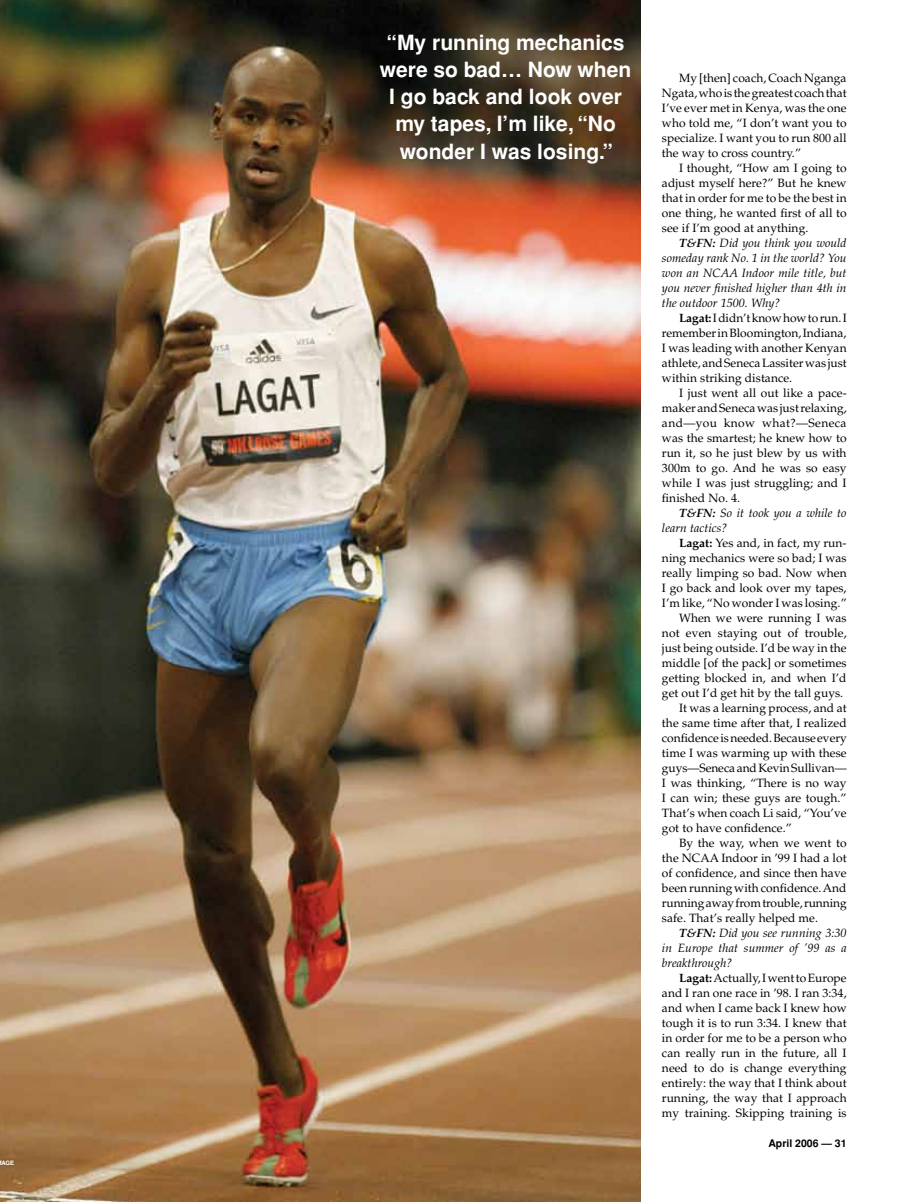
<style>
.page{position:relative;width:919px;height:1202px;background:#fff}
.page>*{position:absolute;margin:0;border:0;box-sizing:border-box;transform-origin:0 0}
.t1{font:700 21px/27.3px "Helvetica";color:#fff;text-align:center}
.t2{font:12px/15px "Palatino";letter-spacing:.005em;color:#000;text-align:justify}
.t3{font:italic 12px/15px "Palatino";letter-spacing:.005em;color:#000;text-align:justify}
.t4{font:700 10.5px "Helvetica";color:#000}
.t5{font:700 6px "Helvetica";color:#fff}
.s1{font-weight:700}
</style>
<div class="page">
<img style="left:0;top:0;width:640px;height:1201px">
<p class="t5" style="left:1px;top:1159px;width:14px">AGE</p>
<h1 class="t1" style="left:380px;top:28px;width:253px">“My running mechanics were so bad… Now when<br>I go back and look over my tapes, I’m like, “No wonder I was losing.”</h1>
<p class="t2" style="left:662px;top:70px;width:186px;text-indent:17px">My [then] coach, Coach Nganga Ngata, who is the greatest coach that I’ve ever met in Kenya, was the one who told me, “I don’t want you to specialize. I want you to run 800 all the way to cross country.”</p>
<p class="t2" style="left:662px;top:160px;width:186px;text-indent:17px">I thought, “How am I going to adjust myself here?” But he knew that in order for me to be the best in one thing, he wanted first of all to see if I’m good at anything.</p>
<p class="t3" style="left:662px;top:235px;width:186px;text-indent:17px"><span class="s1">T&amp;FN:</span> Did you think you would someday rank No. 1 in the world? You won an NCAA Indoor mile title, but you never finished higher than 4th in the outdoor 1500. Why?</p>
<p class="t2" style="left:662px;top:310px;width:186px;text-indent:17px"><span class="s1">Lagat:</span> I didn’t know how to run. I remember in Bloomington, Indiana, I was leading with another Kenyan athlete, and Seneca Lassiter was just within striking distance.</p>
<p class="t2" style="left:662px;top:385px;width:186px;text-indent:17px">I just went all out like a pace&shy;maker and Seneca was just relaxing, and—you know what?—Seneca was the smartest; he knew how to run it, so he just blew by us with 300m to go. And he was so easy while I was just struggling; and I finished No. 4.</p>
<p class="t3" style="left:662px;top:505px;width:186px;text-indent:17px"><span class="s1">T&amp;FN:</span> So it took you a while to learn tactics?</p>
<p class="t2" style="left:679px;top:535px;width:169px"><span class="s1">Lagat:</span> Yes and, in fact, my run-</p>
<p class="t2" style="left:662px;top:550px;width:186px">ning mechanics were so bad; I was</p>
<p class="t2" style="left:662px;top:565px;width:186px">really limping so bad. Now when</p>
<p class="t2" style="left:662px;top:580px;width:186px">I go back and look over my tapes,</p>
<p class="t2" style="left:662px;top:595px;width:186px">I’m like, “No wonder I was losing.”</p>
<p class="t2" style="left:679px;top:610px;width:169px">When we were running I was</p>
<p class="t2" style="left:662px;top:625px;width:186px">not even staying out of trouble,</p>
<p class="t2" style="left:662px;top:640px;width:186px">just being outside. I’d be way in the</p>
<p class="t2" style="left:662px;top:655px;width:186px">middle [of the pack] or sometimes</p>
<p class="t2" style="left:662px;top:670px;width:186px">getting blocked in, and when I’d</p>
<p class="t2" style="left:662px;top:685px;width:183px">get out I’d get hit by the tall guys.</p>
<p class="t2" style="left:679px;top:700px;width:169px">It was a learning process, and at</p>
<p class="t2" style="left:662px;top:715px;width:186px">the same time after that, I realized</p>
<p class="t2" style="left:662px;top:730px;width:186px">confidence is needed. Because every</p>
<p class="t2" style="left:662px;top:745px;width:186px">time I was warming up with these</p>
<p class="t2" style="left:662px;top:760px;width:186px">guys—Seneca and Kevin Sullivan—</p>
<p class="t2" style="left:662px;top:775px;width:186px">I was thinking, “There is no way</p>
<p class="t2" style="left:662px;top:790px;width:186px">I can win; these guys are tough.”</p>
<p class="t2" style="left:662px;top:805px;width:186px">That’s when coach Li said, “You’ve</p>
<p class="t2" style="left:662px;top:820px;width:131px">got to have confidence.”</p>
<p class="t2" style="left:679px;top:835px;width:169px">By the way, when we went to</p>
<p class="t2" style="left:662px;top:850px;width:186px">the NCAA Indoor in ’99 I had a lot</p>
<p class="t2" style="left:662px;top:865px;width:186px">of confidence, and since then have</p>
<p class="t2" style="left:662px;top:880px;width:186px">been running with confidence. And</p>
<p class="t2" style="left:662px;top:895px;width:186px">running away from trouble, running</p>
<p class="t2" style="left:662px;top:910px;width:158px">safe. That’s really helped me.</p>
<p class="t3" style="left:679px;top:925px;width:169px"><span class="s1">T&amp;FN:</span> Did you see running 3:30</p>
<p class="t3" style="left:662px;top:940px;width:186px">in Europe that summer of ’99 as a</p>
<p class="t3" style="left:662px;top:955px;width:72px">breakthrough?</p>
<p class="t2" style="left:679px;top:970px;width:169px"><span class="s1">Lagat:</span> Actually, I went to Europe</p>
<p class="t2" style="left:662px;top:985px;width:186px">and I ran one race in ’98. I ran 3:34,</p>
<p class="t2" style="left:662px;top:1000px;width:186px">and when I came back I knew how</p>
<p class="t2" style="left:662px;top:1015px;width:186px">tough it is to run 3:34. I knew that</p>
<p class="t2" style="left:662px;top:1030px;width:186px">in order for me to be a person who</p>
<p class="t2" style="left:662px;top:1045px;width:186px">can really run in the future, all I</p>
<p class="t2" style="left:662px;top:1060px;width:186px">need to do is change everything</p>
<p class="t2" style="left:662px;top:1075px;width:186px">entirely: the way that I think about</p>
<p class="t2" style="left:662px;top:1090px;width:186px">running, the way that I approach</p>
<p class="t2" style="left:662px;top:1105px;width:186px">my training. Skipping training is</p>
<p class="t4" style="left:768px;top:1137px;width:80px">April 2006 — 31</p>
</div>
